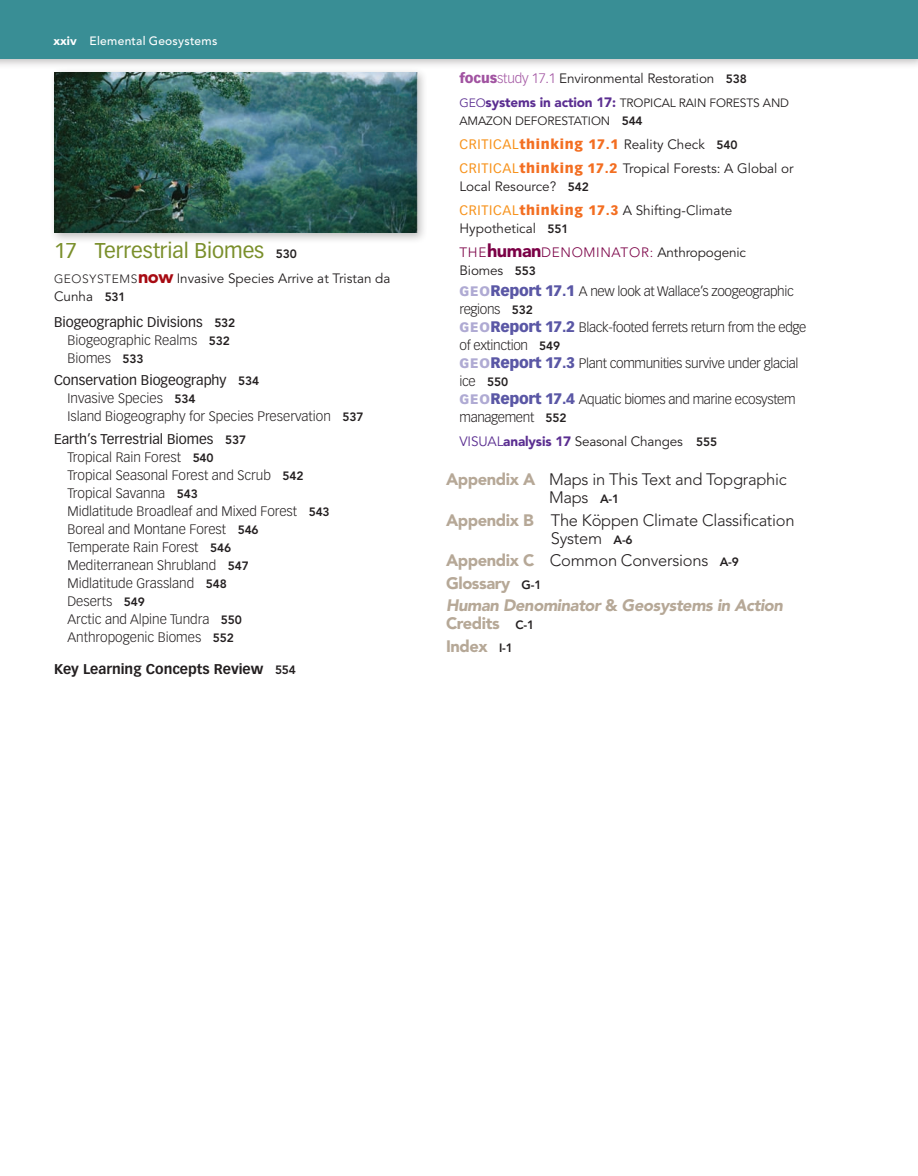
<style>
.page{position:relative;width:918px;height:1176px;background:#fff}
.page>*{position:absolute;margin:0;border:0;box-sizing:border-box;transform-origin:0 0}
.t1{font:21px "Vectora LT Std";letter-spacing:-.005em;color:#7a8f2b}
.t2{font:300 16.5px/18px "Avenir LT Std";letter-spacing:-.015em;color:#231f20}
.t3{font:italic 900 16.5px/22.5px "Avenir LT Std";letter-spacing:-.025em;color:#b6a897}
.t4{font:900 16.5px/23.1px "Avenir LT Std";letter-spacing:-.025em;color:#b6a897}
.t5{font:13.8px "Vectora LT Std";color:#231f20}
.t6{font:700 13.8px "Vectora LT Std";color:#231f20}
.t7{font:300 13.5px/18px "Vectora LT Std";color:#231f20}
.t8{font:13.5px/24px "Avenir LT Std";color:#231f20}
.t9{font:300 13.5px/18px "Vectora LT Std";letter-spacing:-.025em;color:#231f20}
.t10{font:12px "Avenir LT Std";letter-spacing:-.01em;color:#231f20}
.t11{font:500 12px "Avenir LT Std";letter-spacing:.02em;color:#fff}
.s1{font-weight:900}
.s2{font-family:"Avenir LT Std";font-weight:800;font-size:12px;color:#231f20}
.s3{font-weight:300;font-size:12px}
.s4{font-weight:900;font-size:18px;color:#a70a12}
.s5{font-weight:800;font-size:12px}
.s6{font-family:"Avenir LT Std";font-weight:800;font-size:12px}
.s7{font-family:"Vectora LT Std";font-weight:900;color:#a153a1}
.s8{font-family:"Vectora LT Std";font-weight:300;color:#a153a1}
.s9{font-size:12px;color:#5b2e91}
.s10{font-weight:900;color:#5b2e91}
.s11{font-size:12px}
.s12{font-weight:800}
.s13{font-family:"Vectora LT Std";color:#f7931d}
.s14{font-family:"Vectora LT Std";font-weight:900;color:#f36e21}
.s15{font-weight:300;color:#7b0046}
.s16{font-weight:900;font-size:18px;color:#7b0046}
.s17{font-family:"Avenir LT Std";font-weight:400}
.s18{font-weight:900;color:#afaad3}
.s19{font-weight:900;font-size:15px;color:#5a57a5}
.s20{color:#5b2e91}
.s21{font-weight:900;color:#b6a897}
.s22{font-style:normal}
.s23{font-weight:300;font-style:normal;color:#231f20}
.s24{font-weight:800;font-style:normal;font-size:12px;color:#231f20}
.s25{font-weight:800;font-size:12px;color:#231f20}
</style>
<div class="page">
<div style="left:0;top:0;width:918px;height:70px;background:#231f20;opacity:.3"></div>
<div style="left:0;top:0;width:918px;height:58px;background:#398e95"></div>
<div style="left:49px;top:67px;width:379px;height:177px;background:#231f20;opacity:.3"></div>
<img style="left:54px;top:72px;width:363px;height:160px">
<p class="t11" style="left:54px;top:34px;width:165px"><span class="s1">xxiv</span> Elemental Geosystems</p>
<p class="t1" style="left:54px;top:238px;width:244px">17 Terrestrial Biomes <span class="s2">530</span></p>
<p class="t8" style="left:54px;top:270px;width:338px;line-height:18px"><span class="s3">Geosyst ems</span> <span class="s4">now</span> I nvasive Species Arrive at Tristan da<br>Cunha <span class="s5">531</span></p>
<p class="t5" style="left:54px;top:313px;width:183px">Biogeographic Divisions <span class="s6">532</span></p>
<p class="t7" style="left:68px;top:331px;width:164px">Biogeographic Realms <span class="s6">532<br></span>Biomes <span class="s6">533</span></p>
<p class="t5" style="left:54px;top:372px;width:207px">Conservation Biogeography <span class="s6">534</span></p>
<p class="t7" style="left:68px;top:389px;width:297px">Invasive Species <span class="s6">534<br></span>Island Biogeography for Species Preservation <span class="s6">537</span></p>
<p class="t5" style="left:54px;top:430px;width:194px">Earth’s Terrestrial Biomes <span class="s6">537</span></p>
<p class="t7" style="left:68px;top:448px;width:264px">Tropical Rain Forest <span class="s6">540<br></span>Tropical Seasonal Forest and Scrub <span class="s6">542<br></span>Tropical Savanna <span class="s6">543<br></span>Midlatitude Broadleaf and Mixed Forest <span class="s6">543<br></span>Boreal and Montane Forest <span class="s6">546<br></span>Temperate Rain Forest <span class="s6">546<br></span>Mediterranean Shrubland <span class="s6">547<br></span>Midlatitude Grassland <span class="s6">548<br></span>Deserts <span class="s6">549<br></span>Arctic and Alpine Tundra <span class="s6">550<br></span>Anthropogenic Biomes <span class="s6">552</span></p>
<p class="t6" style="left:54px;top:660px;width:244px">Key Learning Concepts Review <span class="s6">554</span></p>
<p class="t8" style="left:460px;top:66px;width:289px"><span class="s7">focus</span><span class="s8">study 17.1</span> Environmental Restoration <span class="s5">538<br></span><span class="s9">GEO</span><span class="s10">systems in action 17:</span> <span class="s11">Tro</span></p>
<p class="t10" style="left:644px;top:96px;width:81px">pical Rain Fores</p>
<p class="t10" style="left:746px;top:96px;width:43px">ts and</p>
<p class="t10" style="left:460px;top:114px;width:28px">Amazo</p>
<p class="t10" style="left:503px;top:114px;width:21px">n defores</p>
<p class="t10" style="left:568px;top:114px;width:76px">tatio n <span class="s12">544</span></p>
<p class="t8" style="left:460px;top:132px;width:336px"><span class="s13">critical</span><span class="s14">thinking 17.1</span> Reality Check <span class="s5">540<br></span><span class="s13">c ritical</span><span class="s14">thinking 17.2</span> Tropical Forests: A Global or</p>
<p class="t8" style="left:460px;top:174px;width:274px">Local Resource? <span class="s5">542<br></span><span class="s13">critical</span><span class="s14">thinking 17.3</span> A Shifting-Climate</p>
<p class="t8" style="left:460px;top:216px;width:288px">Hypothetical <span class="s5">551<br></span><span class="s15">t he</span><span class="s16">human</span><span class="s15">d enom inator :</span> Anthropogenic</p>
<p class="t9" style="left:460px;top:260px;width:336px;line-height:21px"><span class="s17">Biomes</span> <span class="s6">553<br></span><span class="s18">Geo</span><span class="s19">Report 17.1</span> A new look at Wallace’s zoogeographic</p>
<p class="t9" style="left:460px;top:300px;width:348px">regions <span class="s6">532<br></span><span class="s18">Geo</span><span class="s19">Report 17.2</span> Black-footed ferrets return from the edge of extinction <span class="s6">549<br></span><span class="s18">Geo</span><span class="s19">Report 17.3</span> Plant communities survive under glacial ice <span class="s6">550<br></span><span class="s18">Geo</span><span class="s19">Report 17.4</span> Aquatic biomes and marine ecosystem management <span class="s6">552</span></p>
<p class="t8" style="left:460px;top:429px;width:259px"><span class="s20">VI SUAL</span><span class="s10">analysis 17</span> Seasonal Changes <span class="s5">555</span></p>
<p class="t2" style="left:549px;top:470px;width:239px;text-indent:-103px"><span class="s21">Appendix A</span> Maps in This Text and Topgraphic<br>Maps <span class="s5">A-1</span></p>
<p class="t2" style="left:551px;top:511px;width:245px;text-indent:-105px"><span class="s21">Appendix B</span> The Köppen Climate Classification<br>System <span class="s5">A-6</span></p>
<p class="t3" style="left:446px;top:549px;width:339px"><span class="s22">Appendix C</span> <span class="s23">Common Conversions</span> <span class="s24">A-9<br></span><span class="s22">Glossary</span> <span class="s24">G-1<br></span>Human Denominator <span class="s22">&amp;</span> Geosystems in Action</p>
<p class="t4" style="left:446px;top:611px;width:90px">Credits <span class="s25">C-1<br></span>Index <span class="s25">I-1</span></p>
</div>
